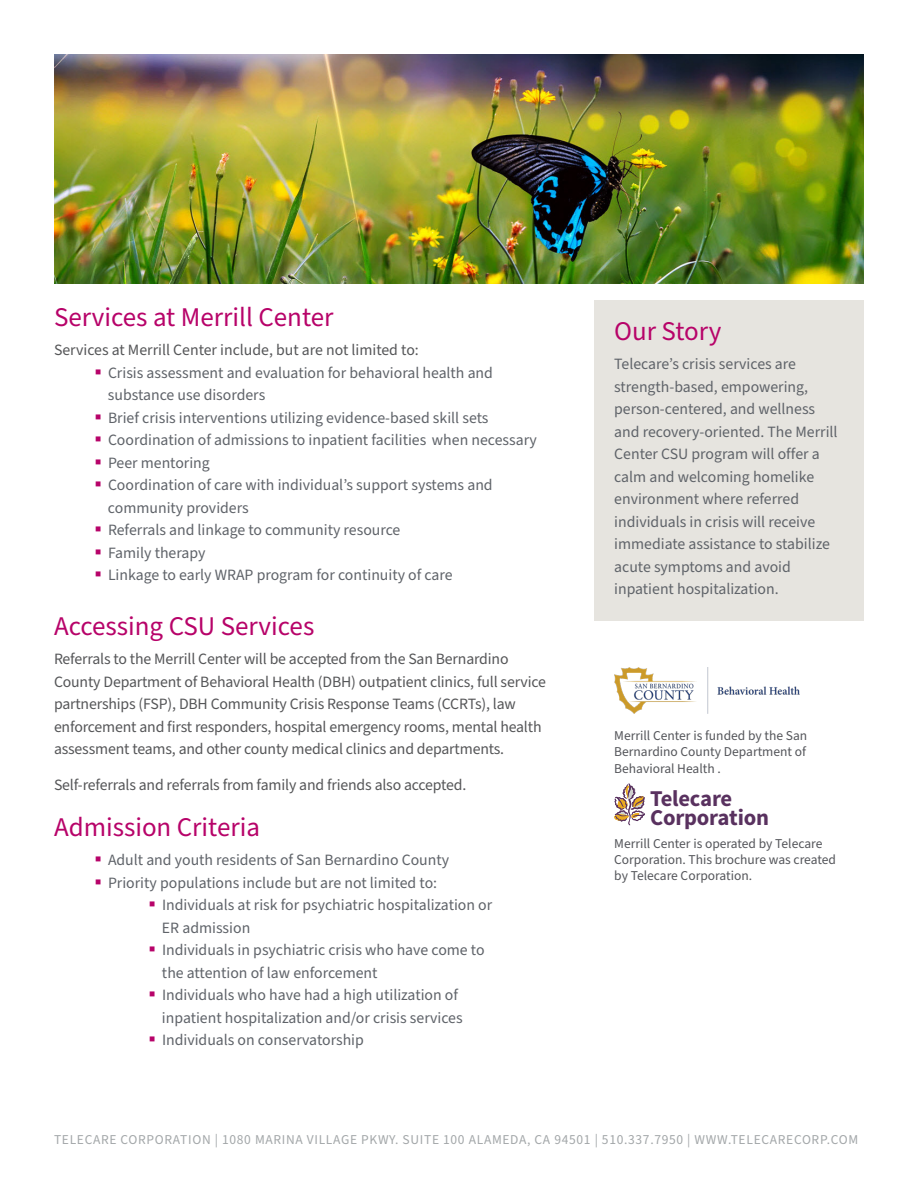
<style>
.page{position:relative;width:918px;height:1188px;background:#fff}
.page>*{position:absolute;margin:0;border:0;box-sizing:border-box;transform-origin:0 0}
.Header_1{font:27px "Source Sans Pro";color:#b70369}
.t1{font:700 22.65px/19.4px "Source Sans Pro";letter-spacing:-.01em;color:#59315f}
.t2{font:15.75px/22.5px "Source Sans Pro";color:#5f6369}
.t3{font:15.75px/22.5px "Source Sans Pro";letter-spacing:-.01em;color:#555658}
.t4{font:13.5px/16.2px "Source Sans Pro";color:#54555a;text-align:justify}
.t5{font:13.5px "Source Sans Pro";letter-spacing:.05em;color:#a3a7a9}
</style>
<div class="page">
<img style="left:54px;top:54px;width:810px;height:230px">
<div style="left:594px;top:300px;width:270px;height:321px;background:#e6e4df"></div>
<img style="left:614px;top:667px;width:185px;height:46px">
<svg style="left:614px;top:784px;width:31px;height:41px"></svg>
<p class="Header_1" style="left:54px;top:299px;width:281px">Services at Merrill Center</p>
<p class="t3" style="left:54px;top:339px;width:366px">Services at Merrill Center include, but are not limited to:</p>
<p class="t2" style="left:108px;top:362px;width:387px">Crisis assessment and evaluation for behavioral health and substance use disorders</p>
<p class="t2" style="left:108px;top:407px;width:382px">Brief crisis interventions utilizing evidence-based skill sets</p>
<p class="t2" style="left:108px;top:429px;width:430px">Coordination of admissions to inpatient facilities when necessary</p>
<p class="t2" style="left:108px;top:452px;width:103px">Peer mentoring</p>
<p class="t2" style="left:108px;top:474px;width:386px">Coordination of care with individual’s support systems and community providers</p>
<p class="t2" style="left:108px;top:519px;width:294px">Referrals and linkage to community resource</p>
<p class="t2" style="left:108px;top:542px;width:99px">Family therapy</p>
<p class="t2" style="left:108px;top:564px;width:346px">Linkage to early WRAP program for continuity of care</p>
<p class="Header_1" style="left:54px;top:608px;width:262px">Accessing CSU Services</p>
<p class="t3" style="left:54px;top:648px;width:493px">Referrals to the Merrill Center will be accepted from the San Bernardino County Department of Behavioral Health (DBH) outpatient clinics, full service partnerships (FSP), DBH Community Crisis Response Teams (CCRTs), law enforcement and first responders, hospital emergency rooms, mental health assessment teams, and other county medical clinics and departments.</p>
<p class="t3" style="left:54px;top:774px;width:414px">Self-referrals and referrals from family and friends also accepted.</p>
<p class="Header_1" style="left:54px;top:809px;width:208px">Admission Criteria</p>
<p class="t2" style="left:108px;top:849px;width:343px">Adult and youth residents of San Bernardino County</p>
<p class="t2" style="left:108px;top:872px;width:331px">Priority populations include but are not limited to:</p>
<p class="t2" style="left:162px;top:894px;width:332px">Individuals at risk for psychiatric hospitalization or<br>ER admission</p>
<p class="t2" style="left:162px;top:939px;width:324px">Individuals in psychiatric crisis who have come to the attention of law enforcement</p>
<p class="t2" style="left:162px;top:984px;width:302px">Individuals who have had a high utilization of inpatient hospitalization and/or crisis services</p>
<p class="t2" style="left:162px;top:1029px;width:203px">Individuals on conservatorship</p>
<p class="Header_1" style="left:614px;top:313px;width:109px">Our Story</p>
<p class="t2" style="left:614px;top:353px;width:225px">Telecare’s crisis services are strength-based, empowering, person-centered, and wellness and recovery-oriented. The Merrill<br>Center CSU program will offer a calm and welcoming homelike environment where referred individuals in crisis will receive immediate assistance to stabilize acute symptoms and avoid inpatient hospitalization.</p>
<p class="t4" style="left:614px;top:728px;width:194px">Merrill Center is funded by the San Bernardino County Department of Behavioral Health .</p>
<p class="t1" style="left:650px;top:789px;width:120px">Telecare<br>Corporation</p>
<p class="t4" style="left:614px;top:835px;width:223px;text-align:left">Merrill Center is operated by Telecare<br>Corporation. This brochure was created by Telecare Corporation.</p>
<p class="t5" style="left:54px;top:1131px;width:806px">TELECARE CORPORATION | 1080 MARINA VILLAGE PKWY. SUITE 100 ALAMEDA, CA 94501 | 510.337.7950 | WWW.TELECARECORP.COM</p>
</div>
